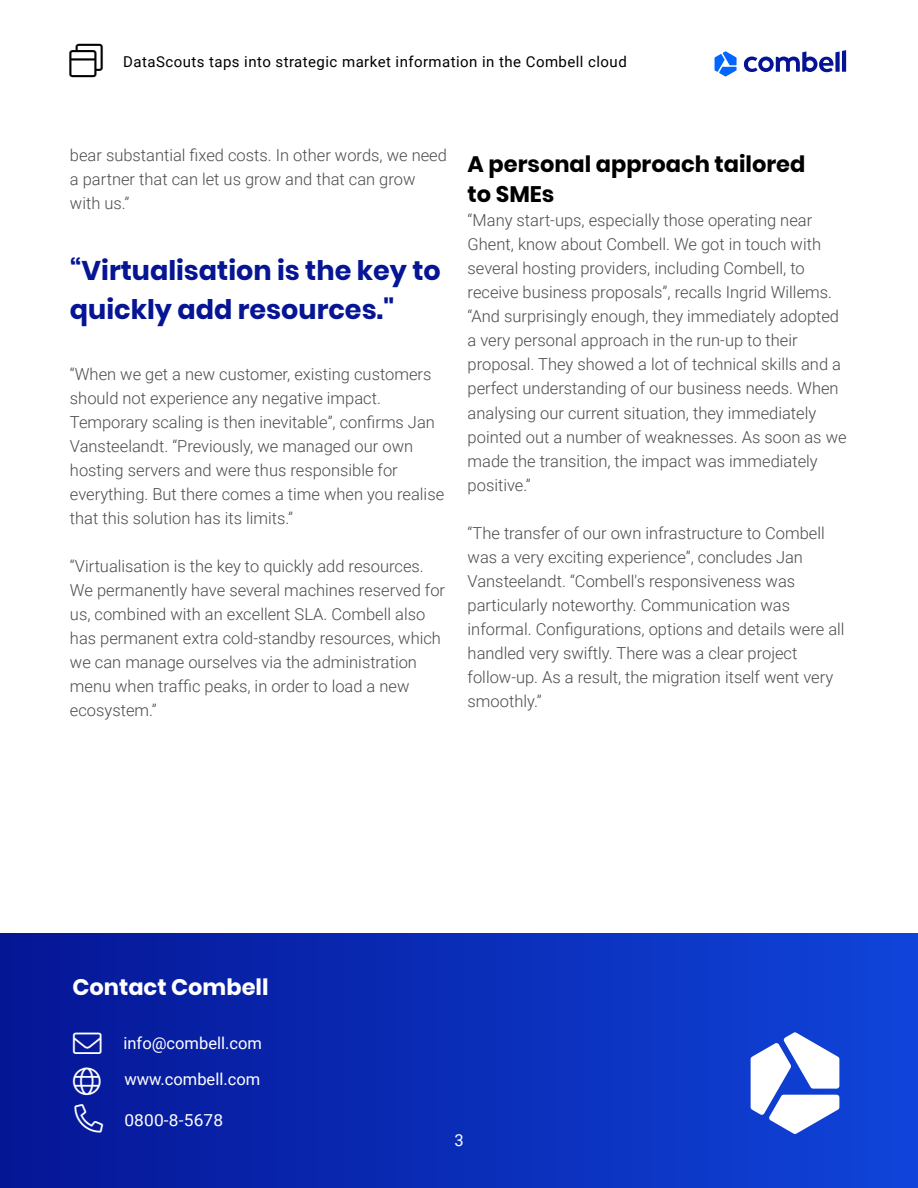
<style>
.page{position:relative;width:918px;height:1188px;background:#fff}
.page>*{position:absolute;margin:0;border:0;box-sizing:border-box;transform-origin:0 0}
.t1{font:700 27px/39px "Poppins";color:#051594}
.t2{font:700 22.5px/30px "Poppins";color:#000}
.t3{font:700 22.5px "Poppins";color:#fff}
.t4{font:300 16.5px/24px "Roboto";color:#4b4b4f}
.t5{font:16.5px "Roboto";color:#fff}
.t6{font:16.5px "Roboto";color:#fff;scale:1.05 1}
.t7{font:15px "Roboto";letter-spacing:.03em;color:#000}
</style>
<div class="page">
<svg style="left:744px;top:50px;width:102px;height:22px"></svg>
<svg style="left:715px;top:51px;width:22px;height:26px"></svg>
<div style="left:0;top:934px;width:918px;height:254px;background:linear-gradient(to right,#051595,#1044da)"></div>
<svg style="left:751px;top:1032px;width:88px;height:102px"></svg>
<svg style="left:73px;top:1033px;width:29px;height:21px"></svg>
<svg style="left:73px;top:1068px;width:28px;height:27px"></svg>
<svg style="left:75px;top:1104px;width:28px;height:29px"></svg>
<p class="t7" style="left:123px;top:51px;width:505px">DataScouts taps into strategic market information in the Combell cloud</p>
<p class="t4" style="left:70px;top:143px;width:379px">bear substantial fixed costs. In other words, we need a partner that can let us grow and that can grow with us.”</p>
<h1 class="t1" style="left:70px;top:252px;width:372px">“Virtualisation is the key to quickly add resources."</h1>
<p class="t4" style="left:70px;top:362px;width:376px">“When we get a new customer, existing customers should not experience any negative impact.<br>Temporary scaling is then inevitable”, confirms Jan Vansteelandt. “Previously, we managed our own hosting servers and were thus responsible for everything. But there comes a time when you realise that this solution has its limits.”</p>
<p class="t4" style="left:70px;top:554px;width:377px">“Virtualisation is the key to quickly add resources.<br>We permanently have several machines reserved for us, combined with an excellent SLA. Combell also has permanent extra cold-standby resources, which we can manage ourselves via the administration menu when traffic peaks, in order to load a new ecosystem.”</p>
<h2 class="t2" style="left:468px;top:150px;width:339px">A personal approach tailored to SMEs</h2>
<p class="t4" style="left:468px;top:208px;width:381px">“Many start-ups, especially those operating near Ghent, know about Combell. We got in touch with several hosting providers, including Combell, to receive business proposals”, recalls Ingrid Willems. “And surprisingly enough, they immediately adopted a very personal approach in the run-up to their proposal. They showed a lot of technical skills and a perfect understanding of our business needs. When analysing our current situation, they immediately pointed out a number of weaknesses. As soon as we made the transition, the impact was immediately positive.”</p>
<p class="t4" style="left:468px;top:520px;width:378px">“The transfer of our own infrastructure to Combell was a very exciting experience”, concludes Jan Vansteelandt. “Combell's responsiveness was particularly noteworthy. Communication was informal. Configurations, options and details were all handled very swiftly. There was a clear project follow-up. As a result, the migration itself went very smoothly.”</p>
<h2 class="t3" style="left:72px;top:974px;width:198px">Contact Combell</h2>
<p class="t5" style="left:73px;top:1032px;width:190px">■❖●□ info@combell.com</p>
<p class="t5" style="left:73px;top:1068px;width:189px">●□ www.combell.com</p>
<p class="t6" style="left:124px;top:1109px;width:96px">0800-8-5678</p>
<p class="t5" style="left:454px;top:1128px;width:11px">3</p>
</div>
